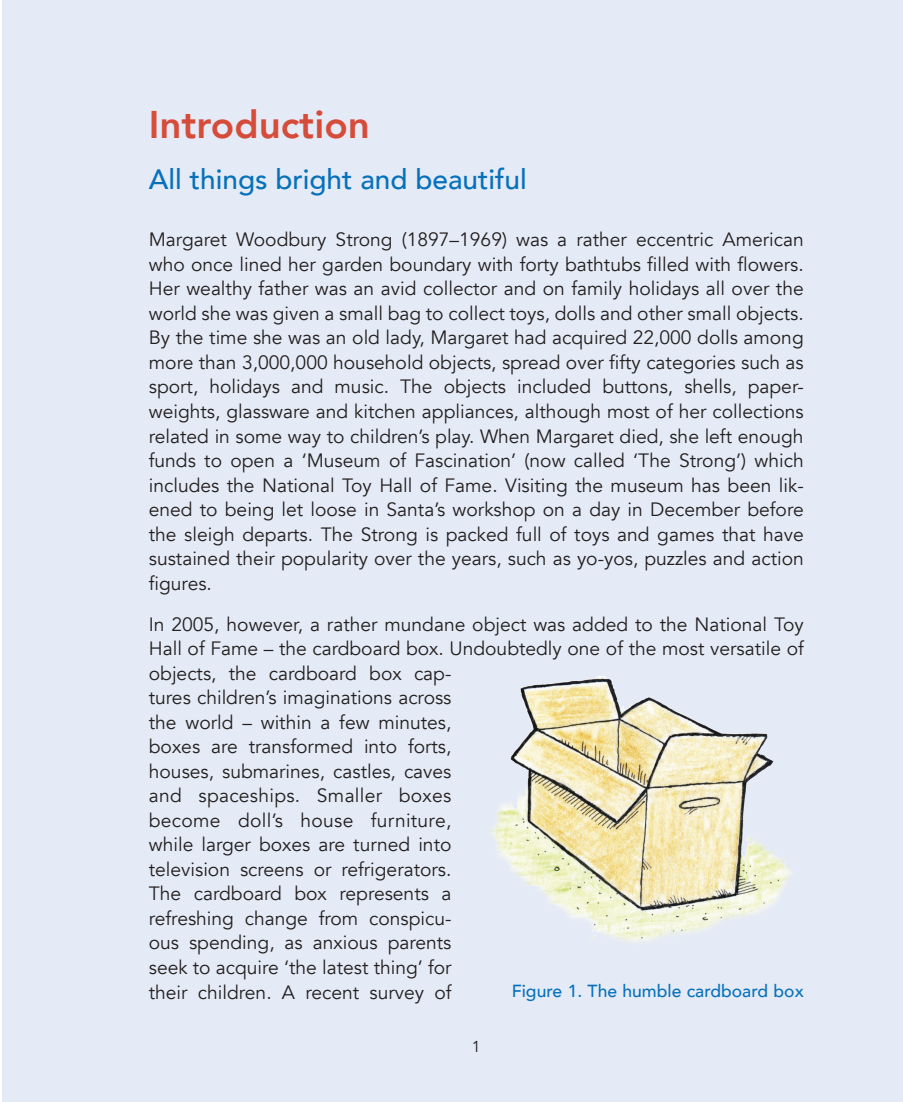
<style>
.page{position:relative;width:903px;height:1102px;background:#fff}
.page>*{position:absolute;margin:0;border:0;box-sizing:border-box;transform-origin:0 0}
.t1{font:800 38.5px "Avenir";color:#d64c3a}
.t2{font:500 28px "Avenir";color:#0671ba}
.t3{font:19.25px/24.5px "Avenir";color:#231f20;text-align:justify}
.t4{font:500 17.5px "Avenir";color:#0671ba}
.t5{font:15.75px "Avenir";color:#231f20}
</style>
<div class="page">
<div style="left:2px;top:0;width:901px;height:1101px;background:#e5ebf6"></div>
<img style="left:490px;top:676px;width:301px;height:266px">
<h1 class="t1" style="left:149px;top:94px;width:223px">Introduction</h1>
<h2 class="t2" style="left:149px;top:155px;width:379px">All things bright and beautiful</h2>
<p class="t3" style="left:149px;top:228px;width:656px">Margaret Woodbury Strong (1897–1969) was a rather eccentric American who once lined her garden boundary with forty bathtubs filled with flowers.<br>Her wealthy father was an avid collector and on family holidays all over the world she was given a small bag to collect toys, dolls and other small objects.<br>By the time she was an old lady, Margaret had acquired 22,000 dolls among more than 3,000,000 household objects, spread over fifty categories such as sport, holidays and music. The objects included buttons, shells, paper&shy;weights, glassware and kitchen appliances, although most of her collections related in some way to children’s play. When Margaret died, she left enough funds to open a ‘Museum of Fascination’ (now called ‘The Strong’) which includes the National Toy Hall of Fame. Visiting the museum has been lik&shy;ened to being let loose in Santa’s workshop on a day in December before the sleigh departs. The Strong is packed full of toys and games that have sustained their popularity over the years, such as yo-yos, puzzles and action figures.</p>
<p class="t3" style="left:149px;top:612px;width:656px;text-align:left">In 2005, however, a rather mundane object was added to the National Toy Hall of Fame – the cardboard box. Undoubtedly one of the most versatile of objects, the cardboard box cap-<br>tures children’s imaginations across<br>the world – within a few minutes,<br>boxes are transformed into forts,<br>houses, submarines, castles, caves<br>and spaceships. Smaller boxes<br>become doll’s house furniture,<br>while larger boxes are turned into<br>television screens or refrigerators.<br>The cardboard box represents a<br>refreshing change from conspicu-<br>ous spending, as anxious parents<br>seek to acquire ‘the latest thing’ for<br>their children. A recent survey of</p>
<p class="t4" style="left:512px;top:975px;width:293px">Figure 1. The humble cardboard box</p>
<p class="t5" style="left:472px;top:1037px;width:10px">1</p>
</div>
